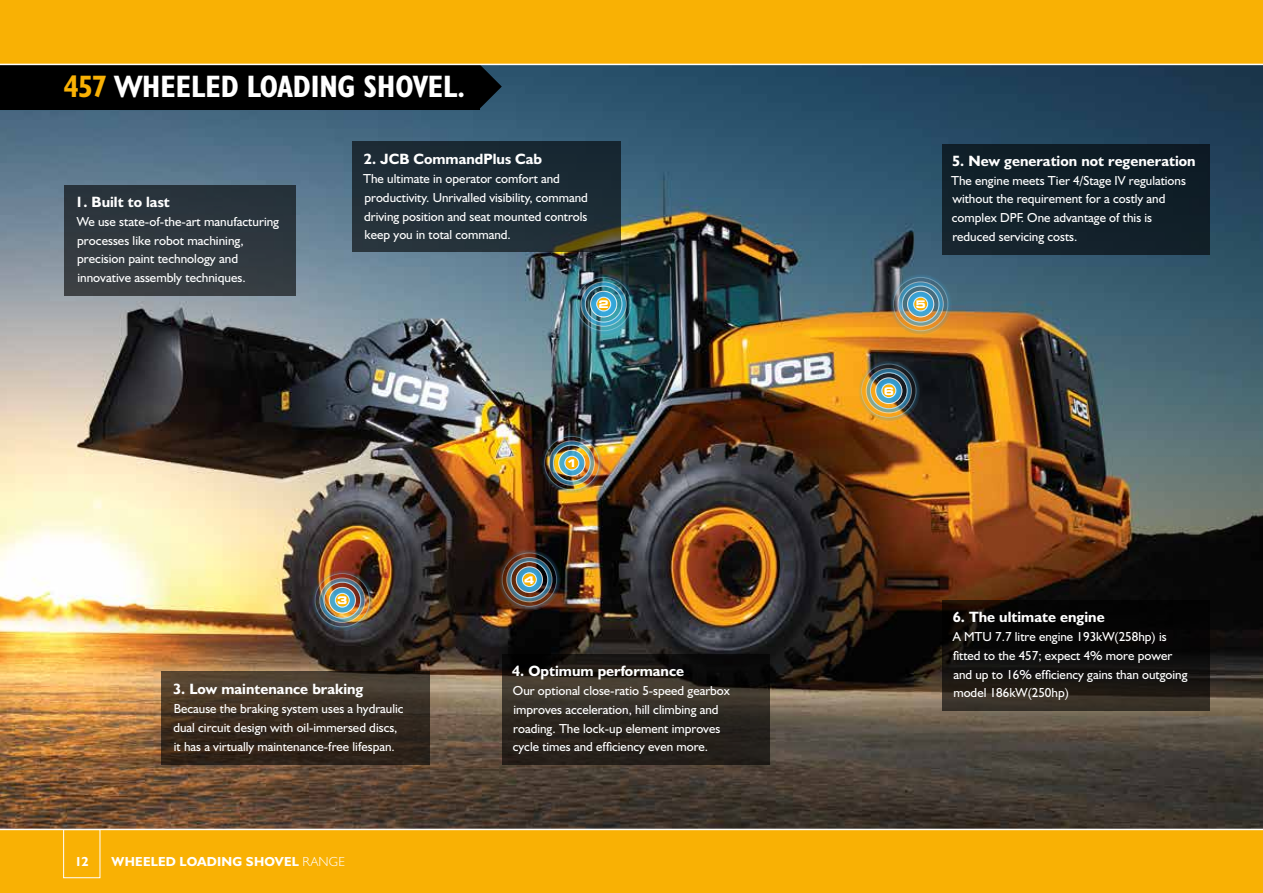
<style>
.page{position:relative;width:1263px;height:893px;background:#fff}
.page>*{position:absolute;margin:0;border:0;box-sizing:border-box;transform-origin:0 0}
.t1{font:31.2px "JCB Bold Condensed";color:#fff}
.t2{font:15px "JCB Bold";color:#fff}
.t3{font:13.2px/18.8px "JCB Roman";color:#fff}
.t4{font:13.2px "JCB Bold";letter-spacing:.02em;color:#fff}
.t5{font:700 expanded 10.5px "Square 721 BT";color:#fff}
.s1{color:#f9b104}
.s2{font-family:"JCB Light"}
</style>
<div class="page">
<img style="left:0;top:65px;width:1263px;height:764px">
<svg style="left:479px;top:65px;width:23px;height:44px"></svg>
<div style="left:0;top:53px;width:479px;height:56px;background:#000"></div>
<div style="left:0;top:0;width:1263px;height:64px;background:#f9b104"></div>
<div style="left:0;top:829px;width:1263px;height:64px;background:#f9b104"></div>
<hr style="left:0;top:829px;width:1263px;height:1px;background:#fff">
<hr style="left:0;top:64px;width:1263px;height:1px;background:#fff">
<div style="left:352px;top:142px;width:269px;height:110px;background:#1f2d37"></div>
<img style="left:571px;top:272px;width:65px;height:64px">
<img style="left:310px;top:569px;width:65px;height:63px">
<img style="left:888px;top:272px;width:65px;height:64px">
<img style="left:856px;top:359px;width:65px;height:63px">
<img style="left:540px;top:431px;width:64px;height:64px">
<img style="left:497px;top:548px;width:65px;height:63px">
<div style="left:942px;top:144px;width:268px;height:110px;background:#112029"></div>
<div style="left:64px;top:185px;width:232px;height:111px;background:#30383f"></div>
<svg style="left:942px;top:600px;width:268px;height:111px;background:#14110e"></svg>
<svg style="left:502px;top:654px;width:268px;height:111px;background:#28231d"></svg>
<svg style="left:162px;top:671px;width:268px;height:94px;background:#3b2e22"></svg>
<div style="left:63px;top:829px;width:37px;height:49px;border:1px solid #fff"></div>
<h1 class="t1" style="left:64px;top:67px;width:403px"><span class="s1">457</span> WHEELED LOADING SHOVEL.</h1>
<p class="t2" style="left:75px;top:193px;width:96px">1. Built to last</p>
<p class="t3" style="left:77px;top:212px;width:204px">We use state-of-the-art manufacturing processes like robot machining, precision paint technology and innovative assembly techniques.</p>
<p class="t2" style="left:364px;top:150px;width:180px">2. JCB CommandPlus Cab</p>
<p class="t3" style="left:363px;top:169px;width:226px">The ultimate in operator comfort and productivity. Unrivalled visibility, command driving position and seat mounted controls keep you in total command.</p>
<p class="t5" style="left:598px;top:298px;width:12px">2</p>
<p class="t5" style="left:337px;top:594px;width:12px">3</p>
<p class="t5" style="left:567px;top:457px;width:12px">1</p>
<p class="t5" style="left:524px;top:573px;width:12px">4</p>
<p class="t5" style="left:915px;top:298px;width:12px">5</p>
<p class="t2" style="left:952px;top:151px;width:245px">5. New generation not regeneration</p>
<p class="t3" style="left:951px;top:170px;width:236px">The engine meets Tier 4/Stage IV regulations without the requirement for a costly and complex DPF. One advantage of this is reduced servicing costs.</p>
<p class="t5" style="left:884px;top:384px;width:12px">6</p>
<p class="t2" style="left:953px;top:608px;width:153px">6. The ultimate engine</p>
<p class="t3" style="left:953px;top:627px;width:236px">A MTU 7.7 litre engine 193kW(258hp) is fitted to the 457; expect 4% more power and up to 16% efficiency gains than outgoing</p>
<p class="t2" style="left:512px;top:662px;width:174px">4. Optimum performance</p>
<p class="t3" style="left:513px;top:681px;width:219px">Our optional close-ratio 5-speed gearbox improves acceleration, hill climbing and roading. The lock-up element improves cycle times and efficiency even more.</p>
<p class="t2" style="left:173px;top:680px;width:192px">3. Low maintenance braking</p>
<p class="t3" style="left:953px;top:683px;width:117px">model 186kW(250hp)</p>
<p class="t3" style="left:173px;top:699px;width:232px">Because the braking system uses a hydraulic dual circuit design with oil-immersed discs, it has a virtually maintenance-free lifespan.</p>
<p class="t4" style="left:75px;top:853px;width:15px">12</p>
<p class="t4" style="left:112px;top:853px;width:235px">WHEELED LOADING SHOVEL <span class="s2">RANGE</span></p>
</div>
